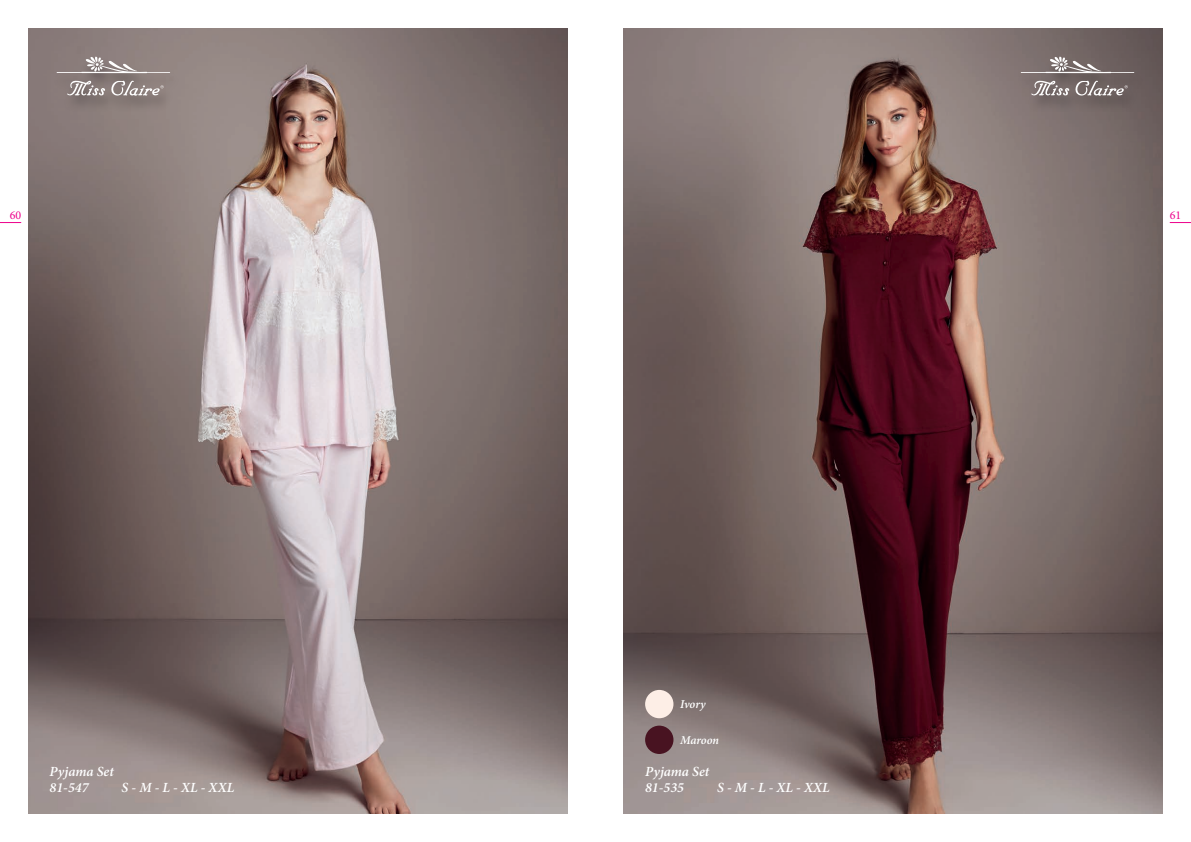
<style>
.page{position:relative;width:1191px;height:842px;background:#fff}
.page>*{position:absolute;margin:0;border:0;box-sizing:border-box;transform-origin:0 0}
.t1{font:italic 600 14px/16.8px "Minion Pro";color:#fff}
.t2{font:italic 600 12px "Minion Pro";letter-spacing:-.005em;color:#fff}
.t3{font:12px "Minion Pro";color:#ed028c}
</style>
<div class="page">
<img style="left:28px;top:28px;width:539px;height:786px">
<img style="left:624px;top:28px;width:538px;height:786px">
<div style="left:645px;top:726px;width:28px;height:28px;background:#481321;border-radius:50%"></div>
<div style="left:645px;top:690px;width:28px;height:28px;background:#fdeee6;border-radius:50%"></div>
<div style="left:1015px;top:56px;width:129px;height:57px;background:#231f20;opacity:.5"></div>
<svg style="left:1020px;top:56px;width:114px;height:40px;background:#877c7b"></svg>
<div style="left:51px;top:56px;width:130px;height:57px;background:#231f20;opacity:.5"></div>
<svg style="left:57px;top:56px;width:113px;height:40px;background:#9a8f8d"></svg>
<svg style="left:1170px;top:222px;width:21px;height:1px"></svg>
<svg style="left:0;top:222px;width:21px;height:1px"></svg>
<p class="t3" style="left:10px;top:207px;width:13px">60</p>
<p class="t3" style="left:1169px;top:207px;width:13px">61</p>
<p class="t2" style="left:680px;top:696px;width:27px">Ivory</p>
<p class="t1" style="left:50px;top:762px;width:66px">Pyjama Set<br>81-547</p>
<p class="t1" style="left:122px;top:779px;width:114px">S - M - L - XL - XXL</p>
<p class="t2" style="left:680px;top:732px;width:40px">Maroon</p>
<p class="t1" style="left:645px;top:762px;width:66px">Pyjama Set<br>81-535</p>
<p class="t1" style="left:717px;top:779px;width:114px">S - M - L - XL - XXL</p>
</div>
